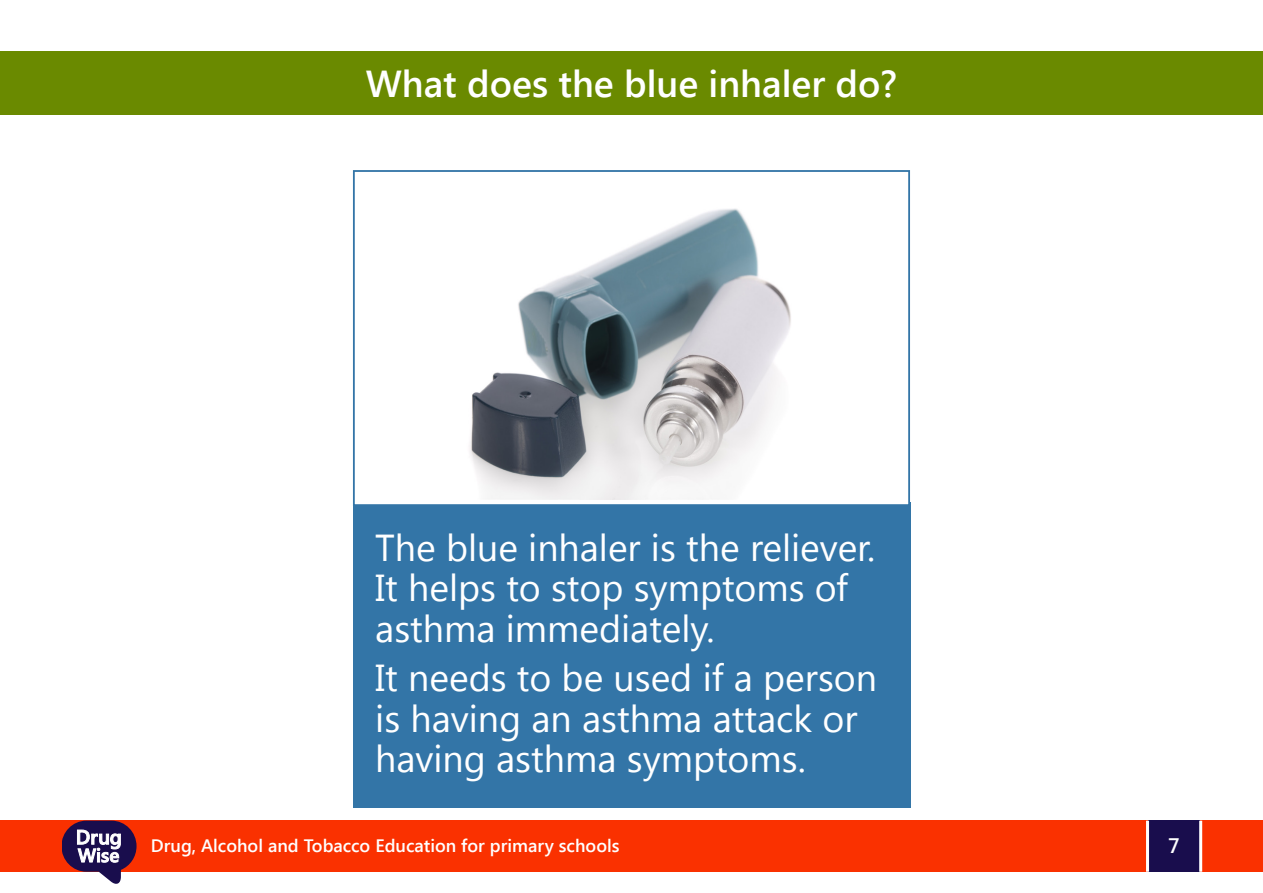
<style>
.page{position:relative;width:1263px;height:893px;background:#fff}
.page>*{position:absolute;margin:0;border:0;box-sizing:border-box;transform-origin:0 0}
.t1{font:37.5px/40.5px "Segoe UI";color:#fff}
.t2{font:600 37.5px "Segoe UI";color:#fff}
.t3{font:600 21px "Segoe UI";color:#fff}
.t4{font:600 18px "Segoe UI";color:#fff}
</style>
<div class="page">
<div style="left:353px;top:503px;width:557px;height:305px;background:#3375a7"></div>
<div style="left:0;top:51px;width:1263px;height:64px;background:#6a8a00"></div>
<img style="left:470px;top:208px;width:321px;height:291px">
<div style="left:353px;top:170px;width:557px;height:336px;border:2px solid #3375a7"></div>
<div style="left:0;top:821px;width:1263px;height:51px;background:#fa3100"></div>
<div style="left:1148px;top:821px;width:51px;height:51px;background:#190d4d"></div>
<hr style="left:1146px;top:821px;width:3px;height:51px;background:#fff">
<hr style="left:1199px;top:821px;width:3px;height:51px;background:#fff">
<svg style="left:62px;top:821px;width:75px;height:63px"></svg>
<p class="t2" style="left:366px;top:58px;width:533px">What does the blue inhaler do?</p>
<p class="t1" style="left:375px;top:526px;width:502px">The blue inhaler is the reliever.<br>It helps to stop symptoms of asthma immediately.</p>
<p class="t1" style="left:375px;top:656px;width:503px">It needs to be used if a person is having an asthma attack or having asthma symptoms.</p>
<p class="t4" style="left:151px;top:833px;width:470px">Drug, Alcohol and Tobacco Education for primary schools</p>
<p class="t3" style="left:1168px;top:830px;width:13px">7</p>
</div>
